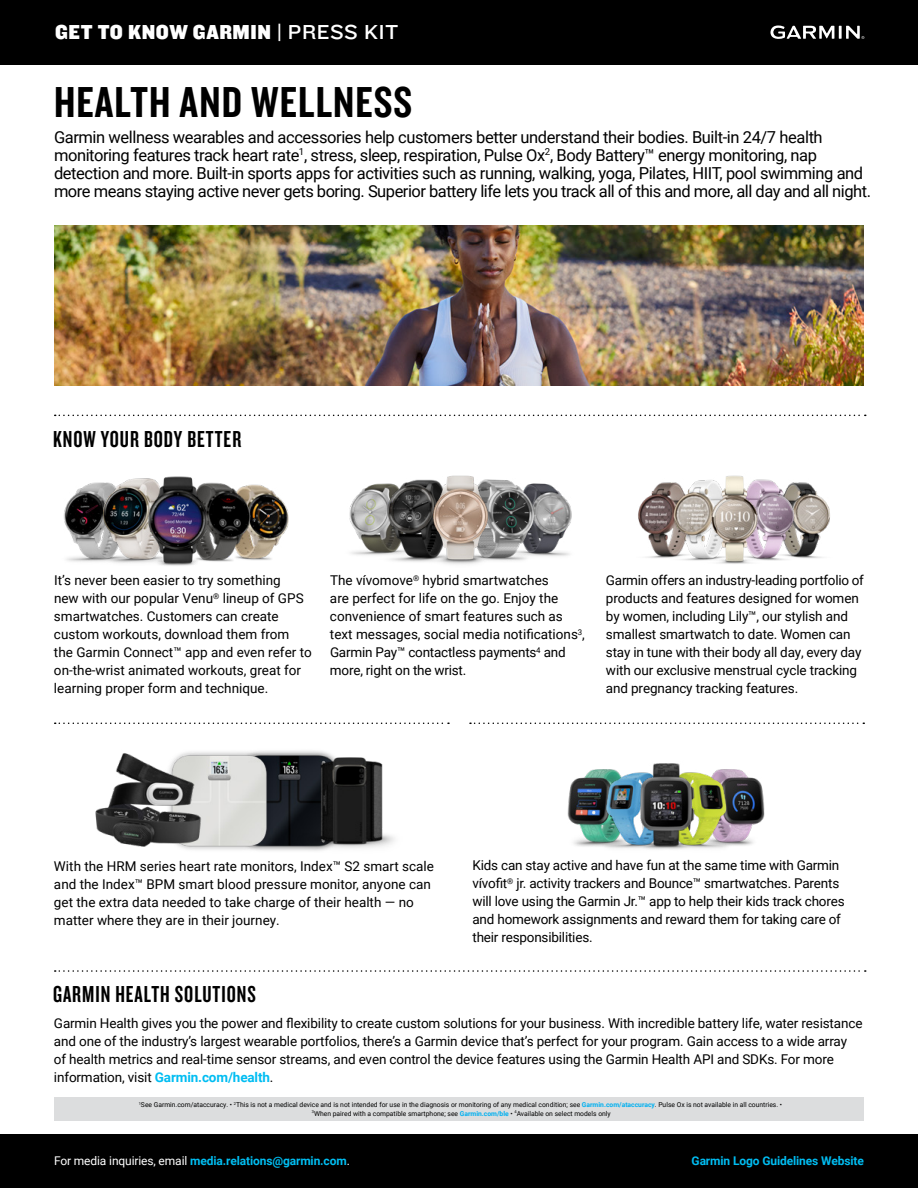
<style>
.page{position:relative;width:918px;height:1188px;background:#fff}
.page>*{position:absolute;margin:0;border:0;box-sizing:border-box;transform-origin:0 0}
.t1{font:45px "Knockout 49 Liteweight";letter-spacing:.025em;color:#000}
.t2{font:24px "Knockout 48 Featherweight";letter-spacing:.04em;color:#000}
.t3{font:21px "Knockout 71 Full Middlewt";letter-spacing:.025em;color:#fff}
.t4{font:16.5px/18px "Roboto";letter-spacing:-.025em;color:#000}
.t5{font:13.5px/18px "Roboto";letter-spacing:-.01em;color:#000}
.t6{font:700 12px "Roboto";letter-spacing:-.01em;color:#00bef2}
.t7{font:700 12px "Roboto";letter-spacing:-.01em;color:#00bdf2}
.t8{font:6.75px/8.1px "Roboto";color:#000;text-align:center}
.s1{font-family:"Knockout 32 Junior Cruisewt"}
.s2{font-weight:700;color:#00bdf2}
.s3{font-weight:700;color:#00b0f0}
.s4{font-weight:400;color:#fff}
</style>
<div class="page">
<img style="left:736px;top:769px;width:29px;height:77px">
<img style="left:567px;top:769px;width:28px;height:78px">
<img style="left:595px;top:763px;width:141px;height:87px">
<div style="left:0;top:0;width:918px;height:64px;background:#000"></div>
<svg style="left:770px;top:25px;width:94px;height:14px"></svg>
<div style="left:0;top:1134px;width:918px;height:54px;background:#000"></div>
<img style="left:55px;top:226px;width:808px;height:159px">
<div style="left:54px;top:1107px;width:810px;height:14px;background:#dcddde"></div>
<div style="left:54px;top:1097px;width:810px;height:12px;background:#dcddde"></div>
<svg style="left:55px;top:970px;width:811px;height:2px"></svg>
<svg style="left:55px;top:415px;width:811px;height:1px"></svg>
<img style="left:349px;top:501px;width:4px;height:53px">
<img style="left:557px;top:490px;width:15px;height:66px">
<img style="left:353px;top:483px;width:35px;height:72px">
<img style="left:534px;top:483px;width:23px;height:73px">
<img style="left:388px;top:475px;width:146px;height:90px">
<img style="left:816px;top:491px;width:14px;height:67px">
<img style="left:638px;top:495px;width:13px;height:63px">
<img style="left:651px;top:482px;width:31px;height:78px">
<img style="left:787px;top:482px;width:29px;height:76px">
<img style="left:682px;top:475px;width:105px;height:89px">
<img style="left:267px;top:488px;width:22px;height:72px">
<img style="left:63px;top:486px;width:22px;height:76px">
<img style="left:85px;top:482px;width:35px;height:81px">
<img style="left:230px;top:484px;width:37px;height:78px">
<img style="left:120px;top:476px;width:110px;height:90px">
<img style="left:278px;top:751px;width:13px;height:100px">
<img style="left:211px;top:751px;width:67px;height:100px">
<img style="left:291px;top:751px;width:104px;height:100px">
<svg style="left:55px;top:723px;width:394px;height:1px"></svg>
<svg style="left:470px;top:723px;width:394px;height:1px"></svg>
<img style="left:95px;top:752px;width:116px;height:98px">
<h3 class="t3" style="left:55px;top:18px;width:345px">GET TO KNOW GARMIN <span class="s1">| PRESS KIT</span></h3>
<h1 class="t1" style="left:54px;top:74px;width:360px">HEALTH AND WELLNESS</h1>
<p class="t4" style="left:54px;top:127px;width:819px">Garmin wellness wearables and accessories help customers better understand their bodies. Built-in 24/7 health monitoring features track heart rate<sup>1</sup>, stress, sleep, respiration, Pulse Ox<sup>2</sup>, Body Battery™ energy monitoring, nap detection and more. Built-in sports apps for activities such as running, walking, yoga, Pilates, HIIT, pool swimming and more means staying active never gets boring. Superior battery life lets you track all of this and more, all day and all night.</p>
<h2 class="t2" style="left:53px;top:424px;width:190px">KNOW YOUR BODY BETTER</h2>
<p class="t5" style="left:54px;top:571px;width:259px">It’s never been easier to try something<br>new with our popular Venu<sup>®</sup> lineup of GPS smartwatches. Customers can create custom workouts, download them from the Garmin Connect™ app and even refer to on-the-wrist animated workouts, great for learning proper form and technique.</p>
<p class="t5" style="left:330px;top:571px;width:256px">The vívomove<sup>®</sup> hybrid smartwatches<br>are perfect for life on the go. Enjoy the convenience of smart features such as text messages, social media notifications<sup>3</sup>, Garmin Pay™ contactless payments<sup>4</sup> and more, right on the wrist.</p>
<p class="t5" style="left:606px;top:571px;width:260px">Garmin offers an industry-leading portfolio of products and features designed for women by women, including Lily™, our stylish and smallest smartwatch to date. Women can stay in tune with their body all day, every day with our exclusive menstrual cycle tracking and pregnancy tracking features.</p>
<p class="t5" style="left:54px;top:856px;width:382px">With the HRM series heart rate monitors, Index™ S2 smart scale and the Index™ BPM smart blood pressure monitor, anyone can get the extra data needed to take charge of their health — no matter where they are in their journey.</p>
<h2 class="t2" style="left:53px;top:980px;width:204px">GARMIN HEALTH SOLUTIONS</h2>
<p class="t5" style="left:472px;top:856px;width:374px">Kids can stay active and have fun at the same time with Garmin vívofit<sup>®</sup> jr. activity trackers and Bounce™ smartwatches. Parents will love using the Garmin Jr.™ app to help their kids track chores and homework assignments and reward them for taking care of their responsibilities.</p>
<p class="t5" style="left:54px;top:1014px;width:810px">Garmin Health gives you the power and flexibility to create custom solutions for your business. With incredible battery life, water resistance and one of the industry’s largest wearable portfolios, there’s a Garmin device that’s perfect for your program. Gain access to a wide array of health metrics and real-time sensor streams, and even control the device features using the Garmin Health API and SDKs. For more information, visit <span class="s2">Garmin.com/health</span>.</p>
<p class="t8" style="left:139px;top:1101px;width:645px"><sup>1</sup>See Garmin.com/ataccuracy. • <sup>2</sup>This is not a medical device and is not intended for use in the diagnosis or monitoring of any medical condition; see <span class="s3">Garmin.com/ataccuracy</span>. Pulse Ox is not available in all countries. •<br><sup>3</sup>When paired with a compatible smartphone; see <span class="s3">Garmin.com/ble</span> • <sup>4</sup>Available on select models only</p>
<p class="t6" style="left:54px;top:1153px;width:297px"><span class="s4">For media inquiries, email</span> media.relations@garmin.com<span class="s4">.</span></p>
<p class="t7" style="left:692px;top:1153px;width:174px">Garmin Logo Guidelines Website</p>
</div>
